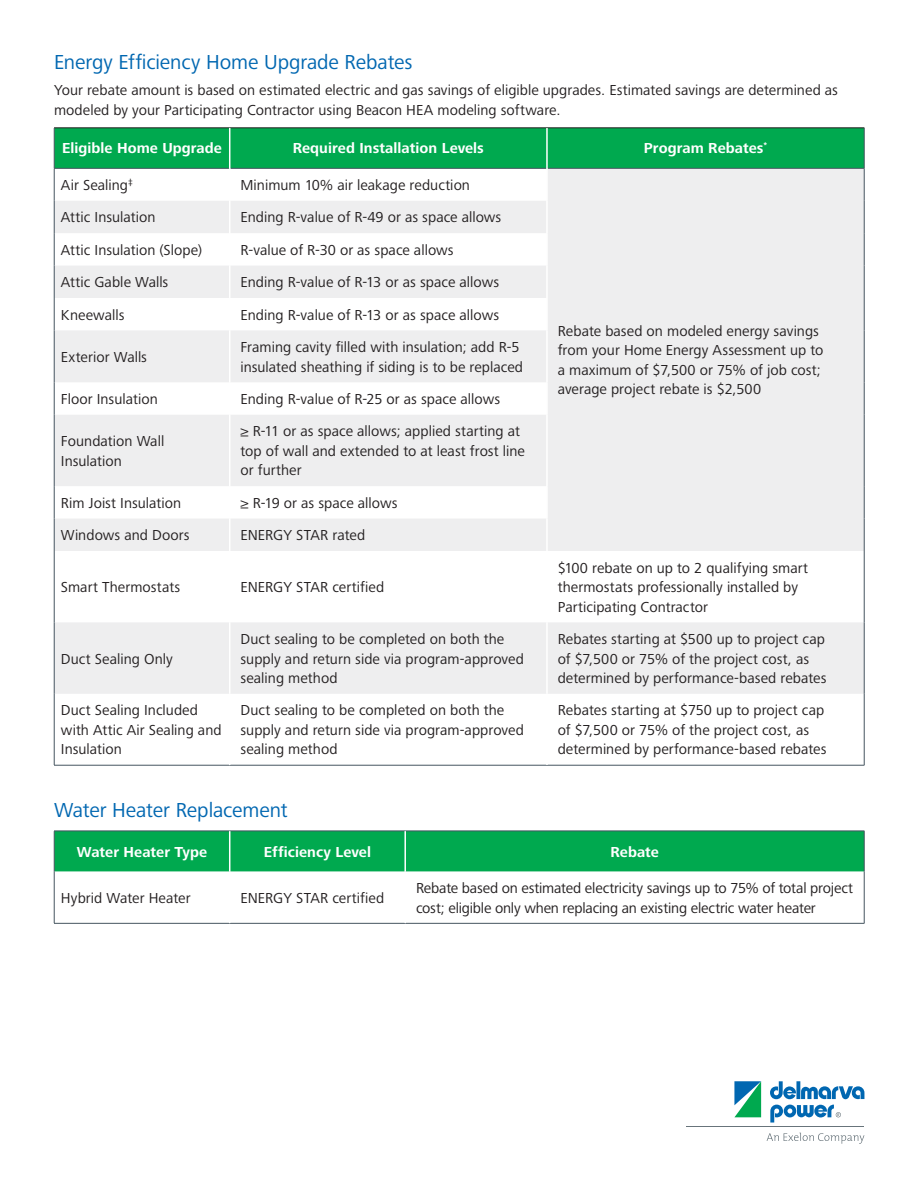
<style>
.page{position:relative;width:918px;height:1188px;background:#fff}
.page>*{position:absolute;margin:0;border:0;box-sizing:border-box;transform-origin:0 0}
.t1{font:21px "Frutiger Next Pro";letter-spacing:-.005em;color:#0067b1}
.Body_Copy{font:15px/19.5px "Frutiger Next Pro";letter-spacing:.005em;color:#231f20}
.Table_H1{font:700 15px "Frutiger Next Pro";letter-spacing:.005em;color:#fff}
</style>
<div class="page">
<svg style="left:767px;top:1133px;width:97px;height:11px"></svg>
<hr style="left:687px;top:1126px;width:177px;height:1px;background:#68747b">
<svg style="left:770px;top:1081px;width:94px;height:42px"></svg>
<svg style="left:734px;top:1081px;width:27px;height:36px"></svg>
<div style="left:55px;top:129px;width:809px;height:39px;background:#00a94f"></div>
<svg style="left:55px;top:169px;width:809px;height:525px;fill:#eeeeef"></svg>
<hr style="left:54px;top:169px;width:1px;height:32px;background:#465560">
<hr style="left:864px;top:169px;width:1px;height:32px;background:#465560">
<hr style="left:864px;top:201px;width:1px;height:32px;background:#465560">
<hr style="left:864px;top:233px;width:1px;height:33px;background:#465560">
<hr style="left:864px;top:266px;width:1px;height:32px;background:#465560">
<hr style="left:864px;top:298px;width:1px;height:32px;background:#465560">
<hr style="left:864px;top:330px;width:1px;height:52px;background:#465560">
<hr style="left:864px;top:382px;width:1px;height:33px;background:#465560">
<hr style="left:864px;top:415px;width:1px;height:71px;background:#465560">
<hr style="left:864px;top:486px;width:1px;height:33px;background:#465560">
<hr style="left:864px;top:519px;width:1px;height:32px;background:#465560">
<hr style="left:54px;top:201px;width:1px;height:32px;background:#465560">
<hr style="left:54px;top:233px;width:1px;height:33px;background:#465560">
<hr style="left:54px;top:266px;width:1px;height:32px;background:#465560">
<hr style="left:54px;top:298px;width:1px;height:32px;background:#465560">
<hr style="left:54px;top:330px;width:1px;height:52px;background:#465560">
<hr style="left:54px;top:382px;width:1px;height:33px;background:#465560">
<hr style="left:54px;top:415px;width:1px;height:71px;background:#465560">
<hr style="left:54px;top:486px;width:1px;height:33px;background:#465560">
<hr style="left:54px;top:519px;width:1px;height:32px;background:#465560">
<hr style="left:54px;top:551px;width:1px;height:71px;background:#465560">
<hr style="left:864px;top:551px;width:1px;height:71px;background:#465560">
<hr style="left:54px;top:622px;width:1px;height:72px;background:#465560">
<hr style="left:864px;top:622px;width:1px;height:72px;background:#465560">
<hr style="left:54px;top:694px;width:1px;height:71px;background:#465560">
<hr style="left:864px;top:694px;width:1px;height:71px;background:#465560">
<hr style="left:54px;top:765px;width:176px;height:1px;background:#465560">
<hr style="left:230px;top:765px;width:317px;height:1px;background:#465560">
<hr style="left:547px;top:765px;width:317px;height:1px;background:#465560">
<hr style="left:54px;top:128px;width:176px;height:1px;background:#231f20">
<hr style="left:230px;top:128px;width:317px;height:1px;background:#231f20">
<hr style="left:547px;top:128px;width:317px;height:1px;background:#231f20">
<hr style="left:54px;top:128px;width:1px;height:40px;background:#465560">
<hr style="left:864px;top:128px;width:1px;height:40px;background:#465560">
<hr style="left:54px;top:168px;width:175px;height:1px;background:#465560">
<hr style="left:230px;top:168px;width:316px;height:1px;background:#465560">
<hr style="left:548px;top:168px;width:316px;height:1px;background:#465560">
<hr style="left:229px;top:128px;width:1px;height:40px;background:#fff">
<hr style="left:546px;top:128px;width:2px;height:40px;background:#fff">
<hr style="left:229px;top:168px;width:1px;height:33px;background:#fff">
<hr style="left:546px;top:168px;width:2px;height:33px;background:#fff">
<hr style="left:229px;top:201px;width:1px;height:32px;background:#fff">
<hr style="left:546px;top:201px;width:2px;height:32px;background:#fff">
<hr style="left:229px;top:233px;width:1px;height:33px;background:#fff">
<hr style="left:546px;top:233px;width:2px;height:33px;background:#fff">
<hr style="left:229px;top:266px;width:1px;height:32px;background:#fff">
<hr style="left:546px;top:266px;width:2px;height:32px;background:#fff">
<hr style="left:229px;top:298px;width:1px;height:32px;background:#fff">
<hr style="left:546px;top:298px;width:2px;height:32px;background:#fff">
<hr style="left:229px;top:330px;width:1px;height:52px;background:#fff">
<hr style="left:546px;top:330px;width:2px;height:52px;background:#fff">
<hr style="left:229px;top:382px;width:1px;height:33px;background:#fff">
<hr style="left:546px;top:382px;width:2px;height:33px;background:#fff">
<hr style="left:229px;top:415px;width:1px;height:71px;background:#fff">
<hr style="left:546px;top:415px;width:2px;height:71px;background:#fff">
<hr style="left:229px;top:486px;width:1px;height:33px;background:#fff">
<hr style="left:546px;top:486px;width:2px;height:33px;background:#fff">
<hr style="left:229px;top:519px;width:1px;height:32px;background:#fff">
<hr style="left:546px;top:519px;width:2px;height:32px;background:#fff">
<hr style="left:229px;top:551px;width:1px;height:71px;background:#fff">
<hr style="left:546px;top:551px;width:2px;height:71px;background:#fff">
<hr style="left:229px;top:622px;width:1px;height:72px;background:#fff">
<hr style="left:546px;top:622px;width:2px;height:72px;background:#fff">
<div style="left:55px;top:832px;width:809px;height:39px;background:#00a94f"></div>
<hr style="left:54px;top:831px;width:176px;height:1px;background:#465560">
<hr style="left:54px;top:831px;width:1px;height:40px;background:#465560">
<hr style="left:230px;top:831px;width:175px;height:1px;background:#465560">
<hr style="left:405px;top:831px;width:459px;height:1px;background:#465560">
<hr style="left:864px;top:831px;width:1px;height:40px;background:#465560">
<hr style="left:54px;top:871px;width:1px;height:52px;background:#465560">
<hr style="left:864px;top:871px;width:1px;height:52px;background:#465560">
<hr style="left:54px;top:923px;width:176px;height:1px;background:#465560">
<hr style="left:230px;top:923px;width:175px;height:1px;background:#465560">
<hr style="left:405px;top:923px;width:459px;height:1px;background:#465560">
<hr style="left:229px;top:831px;width:1px;height:40px;background:#fff">
<hr style="left:404px;top:831px;width:2px;height:40px;background:#fff">
<p class="t1" style="left:54px;top:50px;width:360px">Energy Efficiency Home Upgrade Rebates</p>
<p class="Body_Copy" style="left:54px;top:81px;width:786px">Your rebate amount is based on estimated electric and gas savings of eligible upgrades. Estimated savings are determined as modeled by your Participating Contractor using Beacon HEA modeling software.</p>
<p class="Table_H1" style="left:62px;top:140px;width:161px">Eligible Home Upgrade</p>
<p class="Table_H1" style="left:293px;top:140px;width:193px">Required Installation Levels</p>
<p class="Table_H1" style="left:644px;top:140px;width:125px">Program Rebates<sup>*</sup></p>
<p class="Body_Copy" style="left:61px;top:175px;width:73px">Air Sealing<sup>‡</sup></p>
<p class="Body_Copy" style="left:241px;top:175px;width:231px">Minimum 10% air leakage reduction</p>
<p class="Body_Copy" style="left:61px;top:208px;width:96px">Attic Insulation</p>
<p class="Body_Copy" style="left:241px;top:208px;width:262px">Ending R-value of R-49 or as space allows</p>
<p class="Body_Copy" style="left:61px;top:240px;width:143px">Attic Insulation (Slope)</p>
<p class="Body_Copy" style="left:241px;top:240px;width:215px">R-value of R-30 or as space allows</p>
<p class="Body_Copy" style="left:61px;top:272px;width:109px">Attic Gable Walls</p>
<p class="Body_Copy" style="left:241px;top:272px;width:260px">Ending R-value of R-13 or as space allows</p>
<p class="Body_Copy" style="left:61px;top:305px;width:65px">Kneewalls</p>
<p class="Body_Copy" style="left:241px;top:305px;width:260px">Ending R-value of R-13 or as space allows</p>
<p class="Body_Copy" style="left:61px;top:347px;width:88px">Exterior Walls</p>
<p class="Body_Copy" style="left:241px;top:337px;width:284px">Framing cavity filled with insulation; add R-5 insulated sheathing if siding is to be replaced</p>
<p class="Body_Copy" style="left:61px;top:389px;width:98px">Floor Insulation</p>
<p class="Body_Copy" style="left:241px;top:389px;width:261px">Ending R-value of R-25 or as space allows</p>
<p class="Body_Copy" style="left:61px;top:431px;width:105px">Foundation Wall<br>Insulation</p>
<p class="Body_Copy" style="left:241px;top:422px;width:286px">≥ R-11 or as space allows; applied starting at top of wall and extended to at least frost line or further</p>
<p class="Body_Copy" style="left:61px;top:493px;width:122px">Rim Joist Insulation</p>
<p class="Body_Copy" style="left:241px;top:493px;width:159px">≥ R-19 or as space allows</p>
<p class="Body_Copy" style="left:61px;top:525px;width:130px">Windows and Doors</p>
<p class="Body_Copy" style="left:241px;top:525px;width:126px">ENERGY STAR rated</p>
<p class="Body_Copy" style="left:61px;top:577px;width:121px">Smart Thermostats</p>
<p class="Body_Copy" style="left:241px;top:577px;width:145px">ENERGY STAR certified</p>
<p class="Body_Copy" style="left:558px;top:321px;width:267px">Rebate based on modeled energy savings from your Home Energy Assessment up to a maximum of $7,500 or 75% of job cost; average project rebate is $2,500</p>
<p class="Body_Copy" style="left:558px;top:558px;width:252px">$100 rebate on up to 2 qualifying smart thermostats professionally installed by<br>Participating Contractor</p>
<p class="Body_Copy" style="left:61px;top:649px;width:113px">Duct Sealing Only</p>
<p class="Body_Copy" style="left:241px;top:629px;width:285px">Duct sealing to be completed on both the supply and return side via program-approved sealing method</p>
<p class="Body_Copy" style="left:558px;top:629px;width:270px">Rebates starting at $500 up to project cap of $7,500 or 75% of the project cost, as determined by performance-based rebates</p>
<p class="Body_Copy" style="left:61px;top:701px;width:162px">Duct Sealing Included with Attic Air Sealing and<br>Insulation</p>
<p class="Body_Copy" style="left:241px;top:701px;width:285px">Duct sealing to be completed on both the supply and return side via program-approved sealing method</p>
<p class="Body_Copy" style="left:558px;top:701px;width:270px">Rebates starting at $750 up to project cap of $7,500 or 75% of the project cost, as determined by performance-based rebates</p>
<p class="t1" style="left:54px;top:798px;width:235px">Water Heater Replacement</p>
<p class="Table_H1" style="left:77px;top:843px;width:132px">Water Heater Type</p>
<p class="Table_H1" style="left:264px;top:843px;width:109px">Efficiency Level</p>
<p class="Table_H1" style="left:610px;top:843px;width:50px">Rebate</p>
<p class="Body_Copy" style="left:61px;top:888px;width:131px">Hybrid Water Heater</p>
<p class="Body_Copy" style="left:241px;top:888px;width:145px">ENERGY STAR certified</p>
<p class="Body_Copy" style="left:416px;top:878px;width:439px">Rebate based on estimated electricity savings up to 75% of total project cost; eligible only when replacing an existing electric water heater</p>
</div>
